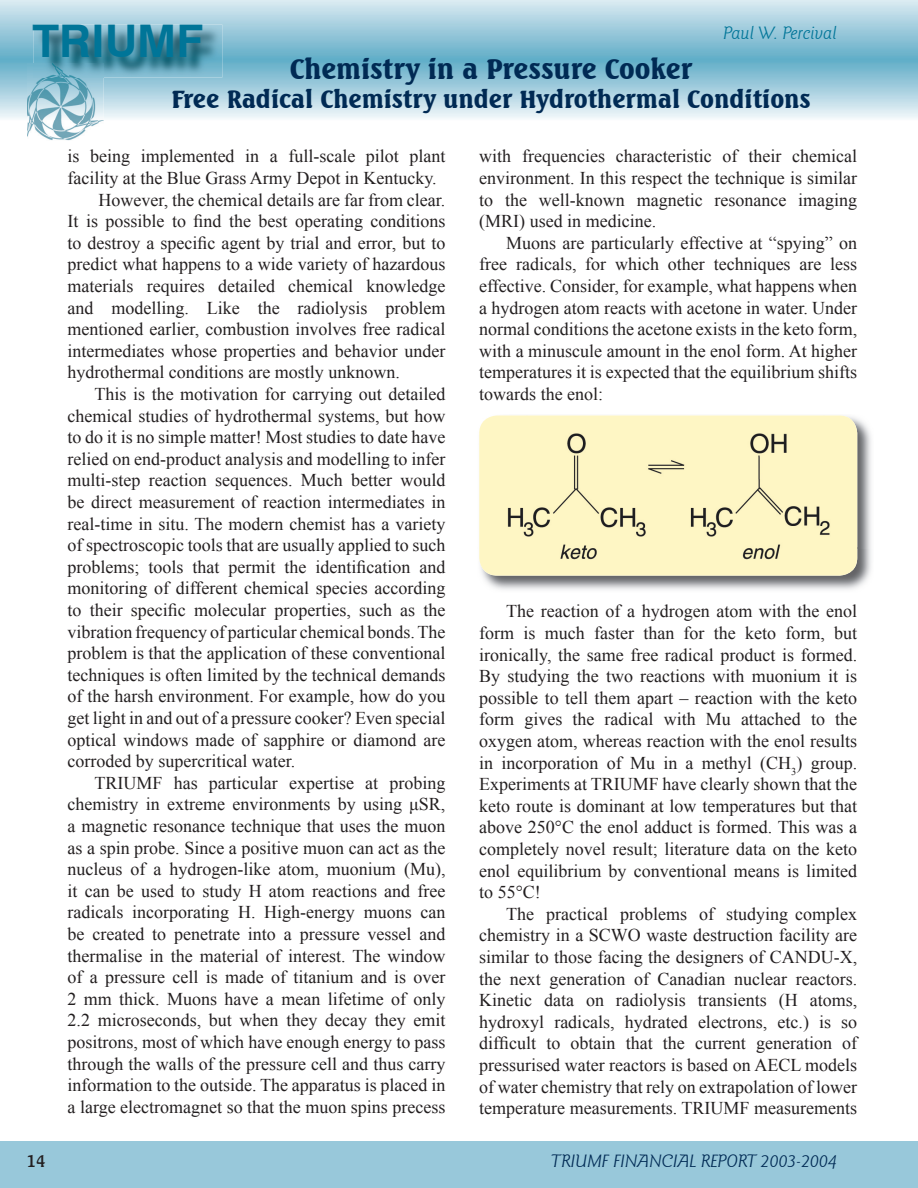
<style>
.page{position:relative;width:918px;height:1188px;background:#fff}
.page>*{position:absolute;margin:0;border:0;box-sizing:border-box;transform-origin:0 0}
.t1{font:700 45px "Swiss 721 BT";color:#007598}
.t2{font:800 27px "Seagull BT";color:#002a54}
.t3{font:800 24px "Seagull BT";color:#002a54}
.t4{font:18px/21.6px "Times New Roman";color:#231f20;text-align:justify}
.t5{font:italic 300 18px "Goudy Sans IT Cby BT";color:#002a54}
.t6{font:italic 300 18px "Goudy Sans IT Cby BT";color:#007598}
.t7{font:500 16.5px "Seagull BT";color:#231f20}
</style>
<div class="page">
<svg style="left:0;top:0;width:917px;height:119px;background:#a5cfdf"></svg>
<img style="left:34px;top:25px;width:188px;height:53px">
<div style="left:0;top:1142px;width:918px;height:46px;background:#98c8da"></div>
<img style="left:27px;top:63px;width:77px;height:78px">
<img style="left:34px;top:63px;width:70px;height:15px">
<img style="left:483px;top:549px;width:388px;height:41px">
<img style="left:825px;top:415px;width:46px;height:134px">
<div style="left:479px;top:416px;width:378px;height:160px;background:#fef6c4"></div>
<img style="left:506px;top:433px;width:324px;height:126px">
<h1 class="t1" style="left:32px;top:13px;width:173px">TRIUMF</h1>
<p class="t6" style="left:724px;top:22px;width:115px">Paul W. Percival</p>
<h2 class="t2" style="left:290px;top:52px;width:404px">Chemistry in a Pressure Cooker</h2>
<h3 class="t3" style="left:171px;top:83px;width:641px">Free Radical Chemistry under Hydrothermal Conditions</h3>
<p class="t7" style="left:27px;top:1150px;width:20px">14</p>
<p class="t4" style="left:68px;top:145px;width:380px">is being implemented in a full-scale pilot plant</p>
<p class="t4" style="left:68px;top:167px;width:371px">facility at the Blue Grass Army Depot in Kentucky.</p>
<p class="t4" style="left:98px;top:189px;width:348px">However, the chemical details are far from clear.</p>
<p class="t4" style="left:68px;top:210px;width:380px">It is possible to find the best operating conditions</p>
<p class="t4" style="left:68px;top:232px;width:379px">to destroy a specific agent by trial and error, but to</p>
<p class="t4" style="left:68px;top:253px;width:380px">predict what happens to a wide variety of hazardous</p>
<p class="t4" style="left:68px;top:275px;width:380px">materials requires detailed chemical knowledge</p>
<p class="t4" style="left:68px;top:297px;width:380px">and modelling. Like the radiolysis problem</p>
<p class="t4" style="left:68px;top:318px;width:380px">mentioned earlier, combustion involves free radical</p>
<p class="t4" style="left:68px;top:340px;width:380px">intermediates whose properties and behavior under</p>
<p class="t4" style="left:68px;top:361px;width:334px">hydrothermal conditions are mostly unknown.</p>
<p class="t4" style="left:94px;top:383px;width:353px">This is the motivation for carrying out detailed</p>
<p class="t4" style="left:68px;top:405px;width:379px">chemical studies of hydrothermal systems, but how</p>
<p class="t4" style="left:68px;top:426px;width:379px">to do it is no simple matter! Most studies to date have</p>
<p class="t4" style="left:68px;top:448px;width:380px">relied on end-product analysis and modelling to infer</p>
<p class="t4" style="left:68px;top:469px;width:379px">multi-step reaction sequences. Much better would</p>
<p class="t4" style="left:68px;top:491px;width:380px">be direct measurement of reaction intermediates in</p>
<p class="t4" style="left:68px;top:513px;width:380px">real-time in situ. The modern chemist has a variety</p>
<p class="t4" style="left:68px;top:534px;width:379px">of spectroscopic tools that are usually applied to such</p>
<p class="t4" style="left:68px;top:556px;width:379px">problems; tools that permit the identification and</p>
<p class="t4" style="left:68px;top:577px;width:380px">monitoring of different chemical species according</p>
<p class="t4" style="left:68px;top:599px;width:380px">to their specific molecular properties, such as the</p>
<p class="t4" style="left:68px;top:621px;width:380px">vibration frequency of particular chemical bonds. The</p>
<p class="t4" style="left:68px;top:642px;width:379px">problem is that the application of these conventional</p>
<p class="t4" style="left:68px;top:664px;width:380px">techniques is often limited by the technical demands</p>
<p class="t4" style="left:68px;top:685px;width:379px">of the harsh environment. For example, how do you</p>
<p class="t4" style="left:68px;top:707px;width:380px">get light in and out of a pressure cooker? Even special</p>
<p class="t4" style="left:68px;top:729px;width:380px">optical windows made of sapphire or diamond are</p>
<p class="t4" style="left:68px;top:750px;width:229px">corroded by supercritical water.</p>
<p class="t4" style="left:94px;top:772px;width:352px">TRIUMF has particular expertise at probing</p>
<p class="t4" style="left:68px;top:793px;width:379px">chemistry in extreme environments by using μSR,</p>
<p class="t4" style="left:68px;top:815px;width:380px">a magnetic resonance technique that uses the muon</p>
<p class="t4" style="left:68px;top:837px;width:379px">as a spin probe. Since a positive muon can act as the</p>
<p class="t4" style="left:68px;top:858px;width:379px">nucleus of a hydrogen-like atom, muonium (Mu),</p>
<p class="t4" style="left:68px;top:880px;width:379px">it can be used to study H atom reactions and free</p>
<p class="t4" style="left:68px;top:901px;width:380px">radicals incorporating H. High-energy muons can</p>
<p class="t4" style="left:68px;top:923px;width:379px">be created to penetrate into a pressure vessel and</p>
<p class="t4" style="left:68px;top:945px;width:379px">thermalise in the material of interest. The window</p>
<p class="t4" style="left:68px;top:966px;width:380px">of a pressure cell is made of titanium and is over</p>
<p class="t4" style="left:68px;top:988px;width:380px">2 mm thick. Muons have a mean lifetime of only</p>
<p class="t4" style="left:68px;top:1009px;width:380px">2.2 microseconds, but when they decay they emit</p>
<p class="t4" style="left:68px;top:1031px;width:379px">positrons, most of which have enough energy to pass</p>
<p class="t4" style="left:68px;top:1053px;width:379px">through the walls of the pressure cell and thus carry</p>
<p class="t4" style="left:68px;top:1074px;width:379px">information to the outside. The apparatus is placed in</p>
<p class="t4" style="left:68px;top:1096px;width:380px">a large electromagnet so that the muon spins precess</p>
<p class="t4" style="left:479px;top:145px;width:380px">with frequencies characteristic of their chemical environment. In this respect the technique is similar to the well-known magnetic resonance imaging (MRI) used in medicine.</p>
<p class="t4" style="left:479px;top:232px;width:380px;text-indent:27px">Muons are particularly effective at “spying” on free radicals, for which other techniques are less effective. Consider, for example, what happens when a hydrogen atom reacts with acetone in water. Under normal conditions the acetone exists in the keto form, with a minuscule amount in the enol form. At higher temperatures it is expected that the equilibrium shifts towards the enol:</p>
<p class="t4" style="left:479px;top:600px;width:380px;text-indent:27px">The reaction of a hydrogen atom with the enol form is much faster than for the keto form, but ironically, the same free radical product is formed.<br>By studying the two reactions with muonium it is possible to tell them apart – reaction with the keto form gives the radical with Mu attached to the oxygen atom, whereas reaction with the enol results in incorporation of Mu in a methyl (CH<sub>3</sub>) group.<br>Experiments at TRIUMF have clearly shown that the keto route is dominant at low temperatures but that above 250°C the enol adduct is formed. This was a completely novel result; literature data on the keto enol equilibrium by conventional means is limited to 55°C!</p>
<p class="t4" style="left:479px;top:903px;width:380px;text-indent:27px">The practical problems of studying complex chemistry in a SCWO waste destruction facility are similar to those facing the designers of CANDU-X, the next generation of Canadian nuclear reactors.<br>Kinetic data on radiolysis transients (H atoms, hydroxyl radicals, hydrated electrons, etc.) is so difficult to obtain that the current generation of pressurised water reactors is based on AECL models of water chemistry that rely on extrapolation of lower temperature measurements. TRIUMF measurements</p>
<p class="t5" style="left:551px;top:1150px;width:287px">TRIUMF FINANCIAL REPORT 2003-2004</p>
</div>
